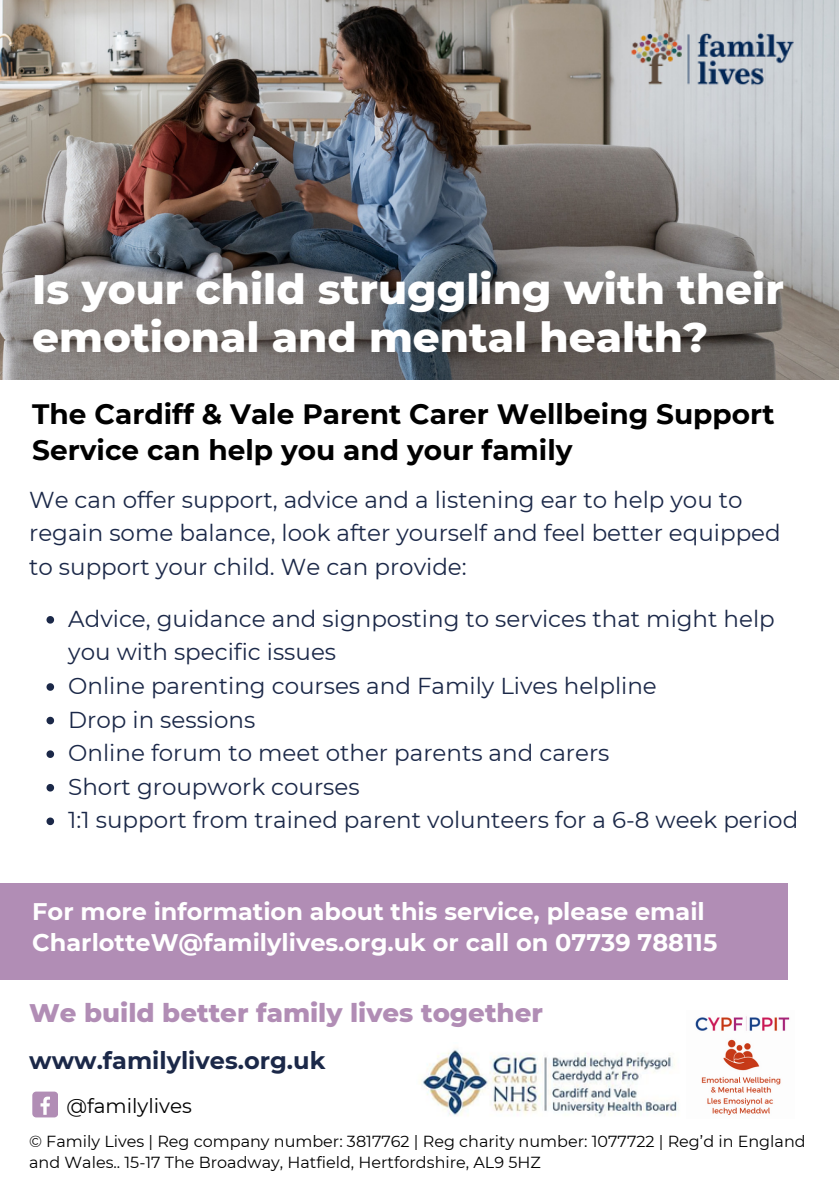
<style>
.page{position:relative;width:839px;height:1191px;background:#fff}
.page>*{position:absolute;margin:0;border:0;box-sizing:border-box;transform-origin:0 0}
.t1{font:800 42px/47.6px "Montserrat";color:#fff}
.t2{font:700 28px/36px "Montserrat";color:#000}
.t3{font:800 26px "Montserrat";color:#b18db5}
.t4{font:700 24px/31.6px "Montserrat";color:#fff}
.t5{font:700 24px "Montserrat";color:#1b2848}
.t6{font:23px/33.6px "Montserrat";color:#1b2848}
.t7{font:20px "Montserrat";color:#000}
.t8{font:16px/21.4px "Montserrat";color:#000}
</style>
<div class="page">
<img style="left:0;top:0;width:838px;height:380px">
<img style="left:632px;top:19px;width:181px;height:77px">
<img style="left:420px;top:1049px;width:258px;height:67px">
<div style="left:32px;top:1092px;width:26px;height:25px;background:#b18db5;border-radius:4px"></div>
<svg style="left:40px;top:1097px;width:10px;height:18px"></svg>
<img style="left:695px;top:1016px;width:95px;height:99px">
<svg style="left:46px;top:616px;width:8px;height:8px"></svg>
<svg style="left:46px;top:683px;width:8px;height:8px"></svg>
<svg style="left:46px;top:717px;width:8px;height:7px"></svg>
<svg style="left:46px;top:750px;width:8px;height:8px"></svg>
<svg style="left:46px;top:784px;width:8px;height:8px"></svg>
<svg style="left:46px;top:818px;width:8px;height:7px"></svg>
<div style="left:0;top:883px;width:787px;height:97px;background:#b18db5"></div>
<p class="t1" style="left:32px;top:265px;width:753px">Is your child struggling with their emotional and mental health?</p>
<p class="t2" style="left:32px;top:396px;width:743px">The Cardiff &amp; Vale Parent Carer Wellbeing Support<br>Service can help you and your family</p>
<h4 class="t6" style="left:29px;top:483px;width:753px">We can offer support, advice and a listening ear to help you to regain some balance, look after yourself and feel better equipped to support your child. We can provide:</h4>
<p class="t6" style="left:68px;top:602px;width:708px">Advice, guidance and signposting to services that might help you with specific issues</p>
<p class="t6" style="left:68px;top:669px;width:590px">Online parenting courses and Family Lives helpline</p>
<p class="t6" style="left:68px;top:703px;width:189px">Drop in sessions</p>
<p class="t6" style="left:68px;top:736px;width:542px">Online forum to meet other parents and carers</p>
<p class="t6" style="left:68px;top:770px;width:293px">Short groupwork courses</p>
<p class="t6" style="left:68px;top:803px;width:731px">1:1 support from trained parent volunteers for a 6-8 week period</p>
<h5 class="t4" style="left:32px;top:896px;width:686px">For more information about this service, please email<br>CharlotteW@familylives.org.uk or call on 07739 788115</h5>
<h2 class="t3" style="left:29px;top:997px;width:515px">We build better family lives together</h2>
<h3 class="t5" style="left:29px;top:1046px;width:298px">www.familylives.org.uk</h3>
<p class="t7" style="left:66px;top:1094px;width:127px">@familylives</p>
<h3 class="t8" style="left:29px;top:1130px;width:778px">© Family Lives | Reg company number: 3817762 | Reg charity number: 1077722 | Reg’d in England and Wales.. 15-17 The Broadway, Hatfield, Hertfordshire, AL9 5HZ</h3>
</div>
